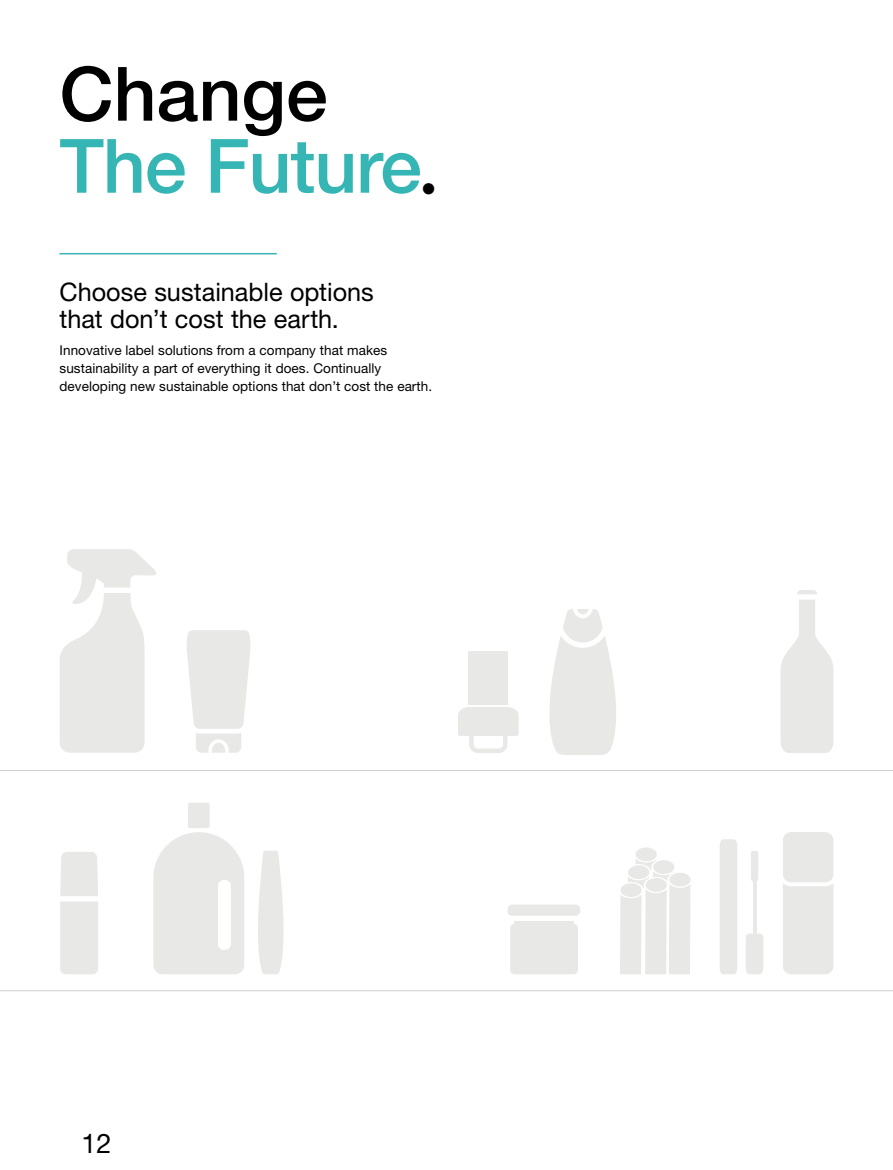
<style>
.page{position:relative;width:893px;height:1170px;background:#fff}
.page>*{position:absolute;margin:0;border:0;box-sizing:border-box;transform-origin:0 0}
.Header_-_Ruler{font:500 75px/72px "Helvetica Neue LT Std";letter-spacing:-.015em;color:#35b6b4}
.Header_-_Ruler-2{font:500 31.5px "Helvetica Neue LT Std";color:#000}
.t1{font:27px "Helvetica Neue LT Std";color:#000}
.Subheader{font:25.5px/27px "Helvetica Neue LT Std";color:#000}
.Body{font:13.5px/18px "Helvetica Neue LT Std";letter-spacing:.005em;color:#000}
.s1{color:#000}
</style>
<div class="page">
<svg style="left:549px;top:609px;width:67px;height:146px"></svg>
<svg style="left:187px;top:630px;width:64px;height:122px"></svg>
<svg style="left:60px;top:549px;width:96px;height:203px"></svg>
<svg style="left:781px;top:590px;width:52px;height:163px"></svg>
<svg style="left:458px;top:707px;width:61px;height:46px"></svg>
<div style="left:469px;top:651px;width:39px;height:53px;background:#e8e8e7"></div>
<div style="left:188px;top:802px;width:22px;height:26px;background:#e8e8e7;border-radius:2px"></div>
<svg style="left:153px;top:832px;width:91px;height:142px"></svg>
<svg style="left:258px;top:851px;width:26px;height:123px"></svg>
<div style="left:508px;top:904px;width:72px;height:11px;background:#e8e8e7;border-radius:4px"></div>
<div style="left:510px;top:923px;width:68px;height:51px;background:#e8e8e7;border-radius:5px"></div>
<hr style="left:514px;top:921px;width:60px;height:3px;background:#e8e8e7">
<div style="left:783px;top:832px;width:50px;height:50px;background:#e8e8e7;border-radius:8px"></div>
<div style="left:783px;top:877px;width:50px;height:97px;background:#e8e8e7"></div>
<div style="left:60px;top:852px;width:38px;height:122px;background:#e8e8e7"></div>
<div style="left:720px;top:839px;width:17px;height:135px;background:#e8e8e7"></div>
<svg style="left:746px;top:933px;width:17px;height:41px"></svg>
<svg style="left:751px;top:851px;width:7px;height:30px"></svg>
<hr style="left:753px;top:875px;width:3px;height:58px;background:#e8e8e7">
<svg style="left:620px;top:847px;width:71px;height:127px"></svg>
<hr style="left:60px;top:253px;width:217px;height:1px;background:#35b6b4">
<hr style="left:0;top:990px;width:893px;height:1px;background:#d1d1cf">
<hr style="left:0;top:770px;width:893px;height:1px;background:#d1d1cf">
<p class="Header_-_Ruler" style="left:60px;top:57px;width:364px"><span class="s1">Change<br></span>The Future</p>
<p class="Header_-_Ruler-2" style="left:421px;top:170px;width:17px">•</p>
<p class="Subheader" style="left:60px;top:278px;width:316px">Choose sustainable options that don’t cost the earth.</p>
<p class="Body" style="left:60px;top:341px;width:374px">Innovative label solutions from a company that makes sustainability a part of everything it does. Continually developing new sustainable options that don’t cost the earth.</p>
<h3 class="t1" style="left:81px;top:1126px;width:32px">12</h3>
</div>
